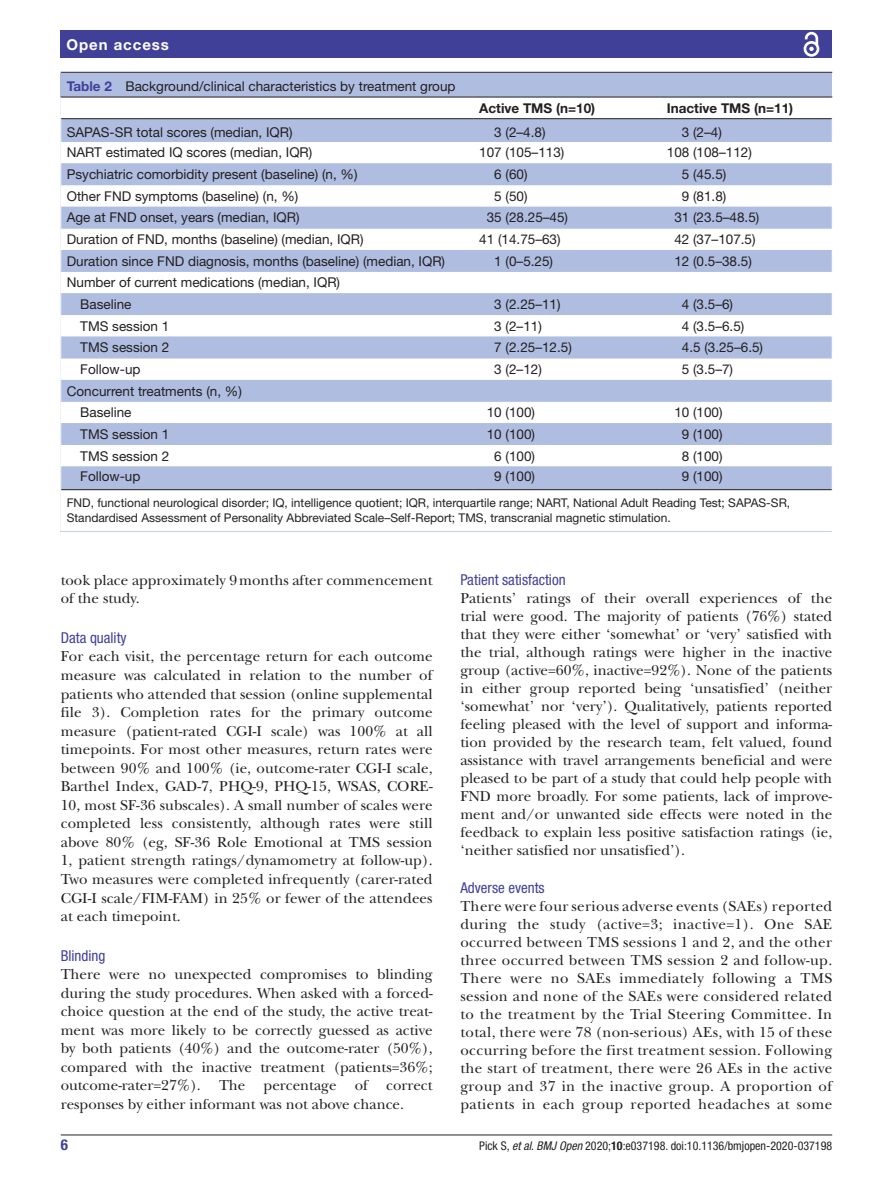
<style>
.page{position:relative;width:893px;height:1191px;background:#fff}
.page>*{position:absolute;margin:0;border:0;box-sizing:border-box;transform-origin:0 0}
.t1{font:15px/18px "New Baskerville";color:#231f20;text-align:justify}
.t2{font:condensed 15px "Helvetica Neue LT Std";color:#414099}
.t3{font:700 15px "Helvetica Neue LT Std";letter-spacing:.065em;color:#fff}
.t4{font:700 condensed 15px "Helvetica Neue LT Std";color:#414099}
.t5{font:13.5px/21.6px "Helvetica Neue LT Std";color:#231f20}
.t6{font:700 13.5px "Helvetica Neue LT Std";color:#231f20}
.t7{font:12px/15px "Helvetica Neue LT Std";color:#231f20}
.t8{font:condensed 12px "Helvetica Neue LT Std";color:#231f20}
.s1{font-weight:700;color:#414099}
.s2{font-style:italic}
.s3{font-weight:700}
</style>
<div class="page">
<hr style="left:61px;top:1134px;width:771px;height:1px;background:#231f20">
<div style="left:61px;top:31px;width:771px;height:27px;background:#414099"></div>
<svg style="left:803px;top:31px;width:17px;height:26px"></svg>
<div style="left:61px;top:73px;width:771px;height:458px;background:#afbde1"></div>
<hr style="left:61px;top:72px;width:771px;height:1px;background:#231f20">
<div style="left:61px;top:98px;width:771px;height:433px;background:#fff"></div>
<svg style="left:61px;top:119px;width:771px;height:370px"></svg>
<hr style="left:61px;top:97px;width:412px;height:1px;background:#231f20">
<hr style="left:61px;top:118px;width:412px;height:1px;background:#231f20">
<hr style="left:473px;top:97px;width:188px;height:1px;background:#231f20">
<hr style="left:473px;top:118px;width:188px;height:1px;background:#231f20">
<hr style="left:661px;top:97px;width:171px;height:1px;background:#231f20">
<hr style="left:661px;top:118px;width:171px;height:1px;background:#231f20">
<hr style="left:473px;top:489px;width:188px;height:1px;background:#231f20">
<hr style="left:661px;top:489px;width:171px;height:1px;background:#231f20">
<hr style="left:61px;top:489px;width:412px;height:1px;background:#231f20">
<svg style="left:60px;top:97px;width:1px;height:393px"></svg>
<hr style="left:67px;top:521px;width:765px;height:2px;background:#fff">
<p class="t3" style="left:66px;top:35px;width:104px">Open access</p>
<p class="t5" style="left:67px;top:75px;width:390px"><span class="s1">Table 2</span> Background/clinical characteristics by treatment group</p>
<p class="t6" style="left:479px;top:99px;width:117px">Active TMS (n=10)</p>
<p class="t6" style="left:667px;top:99px;width:128px">Inactive TMS (n=11)</p>
<p class="t5" style="left:67px;top:122px;width:227px">SAPAS-SR total scores (median, IQR)</p>
<p class="t5" style="left:494px;top:122px;width:53px">3 (2–4.8)</p>
<p class="t5" style="left:682px;top:122px;width:42px">3 (2–4)</p>
<p class="t5" style="left:67px;top:142px;width:247px">NART estimated IQ scores (median, IQR)</p>
<p class="t5" style="left:479px;top:142px;width:87px">107 (105–113)</p>
<p class="t5" style="left:667px;top:142px;width:87px">108 (108–112)</p>
<p class="t5" style="left:67px;top:163px;width:292px">Psychiatric comorbidity present (baseline) (n, %)</p>
<p class="t5" style="left:494px;top:163px;width:35px">6 (60)</p>
<p class="t5" style="left:682px;top:163px;width:46px">5 (45.5)</p>
<p class="t5" style="left:67px;top:185px;width:233px">Other FND symptoms (baseline) (n, %)</p>
<p class="t5" style="left:494px;top:185px;width:35px">5 (50)</p>
<p class="t5" style="left:682px;top:185px;width:46px">9 (81.8)</p>
<p class="t5" style="left:67px;top:207px;width:234px">Age at FND onset, years (median, IQR)</p>
<p class="t5" style="left:487px;top:207px;width:83px">35 (28.25–45)</p>
<p class="t5" style="left:674px;top:207px;width:87px">31 (23.5–48.5)</p>
<p class="t5" style="left:67px;top:228px;width:298px">Duration of FND, months (baseline) (median, IQR)</p>
<p class="t5" style="left:479px;top:228px;width:83px">41 (14.75–63)</p>
<p class="t5" style="left:674px;top:228px;width:83px">42 (37–107.5)</p>
<p class="t5" style="left:67px;top:250px;width:380px">Duration since FND diagnosis, months (baseline) (median, IQR)</p>
<p class="t5" style="left:494px;top:250px;width:60px">1 (0–5.25)</p>
<p class="t5" style="left:674px;top:250px;width:79px">12 (0.5–38.5)</p>
<p class="t5" style="left:80px;top:271px;width:261px;text-indent:-14px">Number of current medications (median, IQR)<br>Baseline</p>
<p class="t5" style="left:494px;top:293px;width:68px">3 (2.25–11)</p>
<p class="t5" style="left:682px;top:293px;width:53px">4 (3.5–6)</p>
<p class="t5" style="left:80px;top:315px;width:91px">TMS session 1</p>
<p class="t5" style="left:494px;top:315px;width:49px">3 (2–11)</p>
<p class="t5" style="left:682px;top:315px;width:64px">4 (3.5–6.5)</p>
<p class="t5" style="left:80px;top:336px;width:91px">TMS session 2</p>
<p class="t5" style="left:494px;top:336px;width:79px">7 (2.25–12.5)</p>
<p class="t5" style="left:682px;top:336px;width:83px">4.5 (3.25–6.5)</p>
<p class="t5" style="left:80px;top:358px;width:62px">Follow-up</p>
<p class="t5" style="left:494px;top:358px;width:49px">3 (2–12)</p>
<p class="t5" style="left:682px;top:358px;width:53px">5 (3.5–7)</p>
<p class="t5" style="left:80px;top:380px;width:163px;text-indent:-14px">Concurrent treatments (n, %)<br>Baseline</p>
<p class="t5" style="left:487px;top:401px;width:50px">10 (100)</p>
<p class="t5" style="left:674px;top:401px;width:50px">10 (100)</p>
<p class="t5" style="left:80px;top:423px;width:91px">TMS session 1</p>
<p class="t5" style="left:487px;top:423px;width:50px">10 (100)</p>
<p class="t5" style="left:682px;top:423px;width:42px">9 (100)</p>
<p class="t5" style="left:80px;top:445px;width:91px">TMS session 2</p>
<p class="t5" style="left:494px;top:445px;width:42px">6 (100)</p>
<p class="t5" style="left:682px;top:445px;width:42px">8 (100)</p>
<p class="t5" style="left:80px;top:465px;width:62px">Follow-up</p>
<p class="t5" style="left:494px;top:465px;width:42px">9 (100)</p>
<p class="t5" style="left:682px;top:465px;width:42px">9 (100)</p>
<p class="t7" style="left:67px;top:495px;width:725px">FND, functional neurological disorder; IQ, intelligence quotient; IQR, interquartile range; NART, National Adult Reading Test; SAPAS-SR,<br>Standardised Assessment of Personality Abbreviated Scale–Self-Report; TMS, transcranial magnetic stimulation.</p>
<p class="t1" style="left:61px;top:570px;width:373px;line-height:18.6px">took place approximately 9months after commencement of the study.</p>
<p class="t2" style="left:61px;top:629px;width:67px">Data quality</p>
<p class="t1" style="left:61px;top:647px;width:373px;line-height:18.6px">For each visit, the percentage return for each outcome measure was calculated in relation to the number of patients who attended that session (online supplemental file 3). Completion rates for the primary outcome measure (patient-rated CGI-I scale) was 100% at all timepoints. For most other measures, return rates were between 90% and 100% (ie, outcome-rater CGI-I scale, Barthel Index, GAD-7, PHQ-9, PHQ-15, WSAS, CORE-10, most SF-36 subscales). A small number of scales were completed less consistently, although rates were still above 80% (eg, SF-36 Role Emotional at TMS session 1, patient strength ratings/dynamometry at follow-up).<br>Two measures were completed infrequently (carer-rated CGI-I scale/FIM-FAM) in 25% or fewer of the attendees at each timepoint.</p>
<p class="t2" style="left:61px;top:946px;width:46px">Blinding</p>
<p class="t1" style="left:61px;top:965px;width:373px;line-height:18.6px">There were no unexpected compromises to blinding during the study procedures. When asked with a forced&shy;choice question at the end of the study, the active treat&shy;ment was more likely to be correctly guessed as active by both patients (40%) and the outcome-rater (50%), compared with the inactive treatment (patients=36%; outcome-rater=27%). The percentage of correct responses by either informant was not above chance.</p>
<p class="t2" style="left:460px;top:571px;width:107px">Patient satisfaction</p>
<p class="t1" style="left:460px;top:589px;width:373px">Patients’ ratings of their overall experiences of the trial were good. The majority of patients (76%) stated that they were either ‘somewhat’ or ‘very’ satisfied with the trial, although ratings were higher in the inactive group (active=60%, inactive=92%). None of the patients in either group reported being ‘unsatisfied’ (neither ‘somewhat’ nor ‘very’). Qualitatively, patients reported feeling pleased with the level of support and informa&shy;tion provided by the research team, felt valued, found assistance with travel arrangements beneficial and were pleased to be part of a study that could help people with FND more broadly. For some patients, lack of improve&shy;ment and/or unwanted side effects were noted in the feedback to explain less positive satisfaction ratings (ie, ‘neither satisfied nor unsatisfied’).</p>
<p class="t2" style="left:460px;top:879px;width:86px">Adverse events</p>
<p class="t1" style="left:460px;top:897px;width:373px">There were four serious adverse events (SAEs) reported during the study (active=3; inactive=1). One SAE occurred between TMS sessions 1 and 2, and the other three occurred between TMS session 2 and follow-up.<br>There were no SAEs immediately following a TMS session and none of the SAEs were considered related to the treatment by the Trial Steering Committee. In total, there were 78 (non-serious) AEs, with 15 of these occurring before the first treatment session. Following the start of treatment, there were 26 AEs in the active group and 37 in the inactive group. A proportion of patients in each group reported headaches at some</p>
<p class="t4" style="left:61px;top:1135px;width:9px">6</p>
<p class="t8" style="left:479px;top:1138px;width:354px">Pick S, <span class="s2">et al</span>. <span class="s2">BMJ Open</span> 2020;<span class="s3">10</span>:e037198. doi:10.1136/bmjopen-2020-037198</p>
</div>
